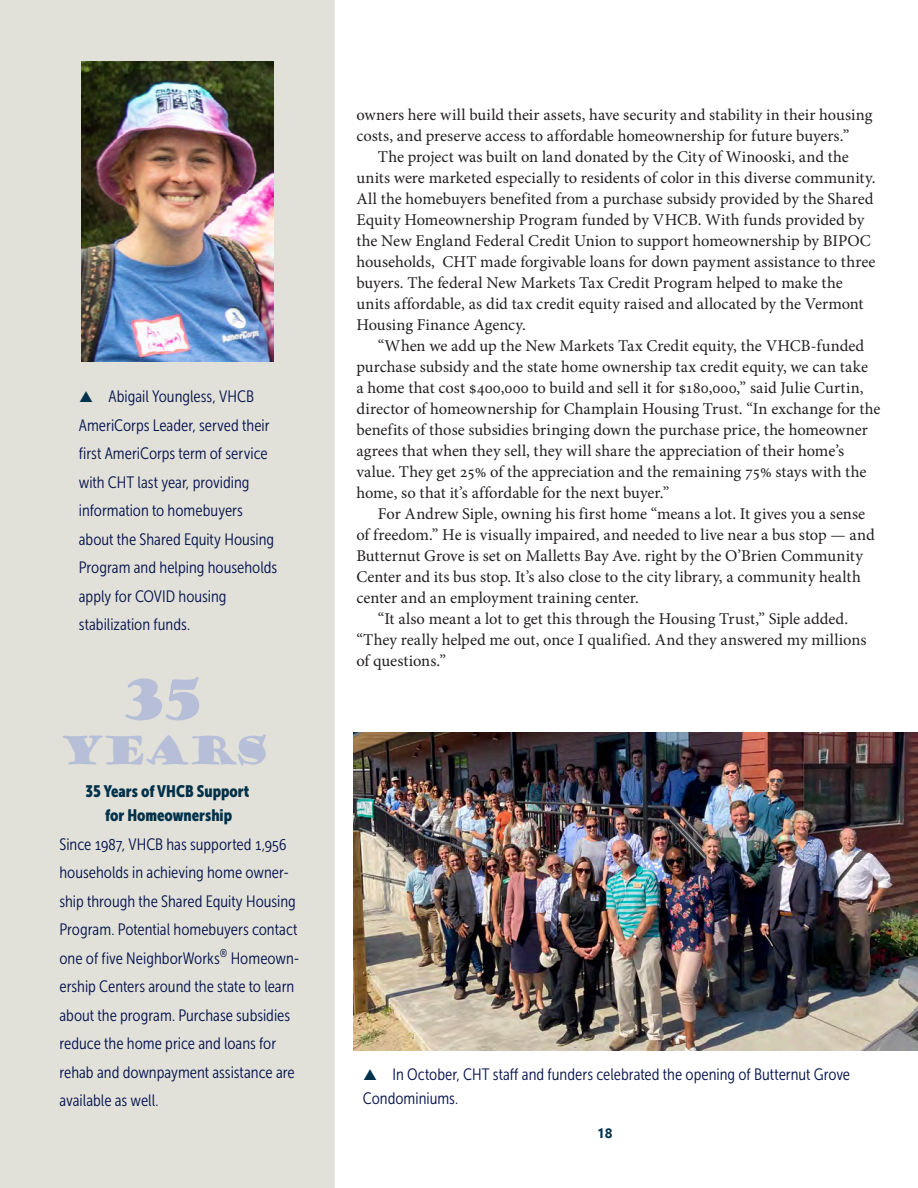
<style>
.page{position:relative;width:918px;height:1188px;background:#fff}
.page>*{position:absolute;margin:0;border:0;box-sizing:border-box;transform-origin:0 0}
.t1{font:54px "Goudy Stout";color:#b7bfd8}
.t2{font:37.8px "Goudy Stout";letter-spacing:-.14em;color:#b7bfd8}
.t3{font:16.5px/21px "Minion Pro";color:#231f20}
.Acaption{font:16.5px/28.5px "Museo Sans Cond 300";color:#05124d}
.Acaption-2{font:16.5px/24px "Museo Sans Cond 900";color:#00314a;text-align:center}
.t4{font:700 13.5px "Ebrima";color:#00314a}
</style>
<div class="page">
<div style="left:0;top:0;width:335px;height:1188px;background:#e2e1d9"></div>
<img style="left:353px;top:733px;width:565px;height:318px">
<img style="left:82px;top:62px;width:192px;height:299px">
<svg style="left:80px;top:391px;width:12px;height:11px"></svg>
<p class="Acaption" style="left:79px;top:383px;width:200px;text-indent:30px">Abigail Youngless, VHCB<br>AmeriCorps Leader, served their first AmeriCorps term of service with CHT last year, providing information to homebuyers about the Shared Equity Housing<br>Program and helping households apply for COVID housing stabilization funds.</p>
<p class="t1" style="left:122px;top:664px;width:85px">35</p>
<p class="t2" style="left:58px;top:726px;width:213px">YEARS</p>
<p class="Acaption-2" style="left:86px;top:779px;width:165px">35 Years of VHCB Support for Homeownership</p>
<p class="Acaption" style="left:59px;top:830px;width:242px">Since 1987, VHCB has supported 1,956 households in achieving home owner&shy;ship through the Shared Equity Housing Program. Potential homebuyers contact one of five NeighborWorks<sup>®</sup> Homeown&shy;ership Centers around the state to learn about the program. Purchase subsidies reduce the home price and loans for rehab and downpayment assistance are available as well.</p>
<p class="t3" style="left:356px;top:104px;width:517px">owners here will build their assets, have security and stability in their housing costs, and preserve access to affordable homeownership for future buyers.”</p>
<p class="t3" style="left:356px;top:146px;width:521px;text-indent:22px">The project was built on land donated by the City of Winooski, and the units were marketed especially to residents of color in this diverse community.<br>All the homebuyers benefited from a purchase subsidy provided by the Shared Equity Homeownership Program funded by VHCB. With funds provided by the New England Federal Credit Union to support homeownership by BIPOC households, CHT made forgivable loans for down payment assistance to three buyers. The federal New Markets Tax Credit Program helped to make the units affordable, as did tax credit equity raised and allocated by the Vermont Housing Finance Agency.</p>
<p class="t3" style="left:356px;top:335px;width:526px;text-indent:22px">“When we add up the New Markets Tax Credit equity, the VHCB-funded purchase subsidy and the state home ownership tax credit equity, we can take<br>a home that cost $400,000 to build and sell it for $180,000,” said Julie Curtin, director of homeownership for Champlain Housing Trust. “In exchange for the benefits of those subsidies bringing down the purchase price, the homeowner agrees that when they sell, they will share the appreciation of their home’s value. They get 25% of the appreciation and the remaining 75% stays with the home, so that it’s affordable for the next buyer.”</p>
<p class="t3" style="left:356px;top:504px;width:520px;text-indent:22px">For Andrew Siple, owning his first home “means a lot. It gives you a sense of freedom.” He is visually impaired, and needed to live near a bus stop — and Butternut Grove is set on Malletts Bay Ave. right by the O’Brien Community Center and its bus stop. It’s also close to the city library, a community health center and an employment training center.</p>
<p class="t3" style="left:356px;top:609px;width:512px;text-indent:22px">“It also meant a lot to get this through the Housing Trust,” Siple added. “They really helped me out, once I qualified. And they answered my millions of questions.”</p>
<p class="Acaption" style="left:363px;top:1063px;width:489px;line-height:24px;text-indent:30px">In October, CHT staff and funders celebrated the opening of Butternut Grove<br>Condominiums.</p>
<p class="t4" style="left:597px;top:1123px;width:17px">18</p>
</div>
